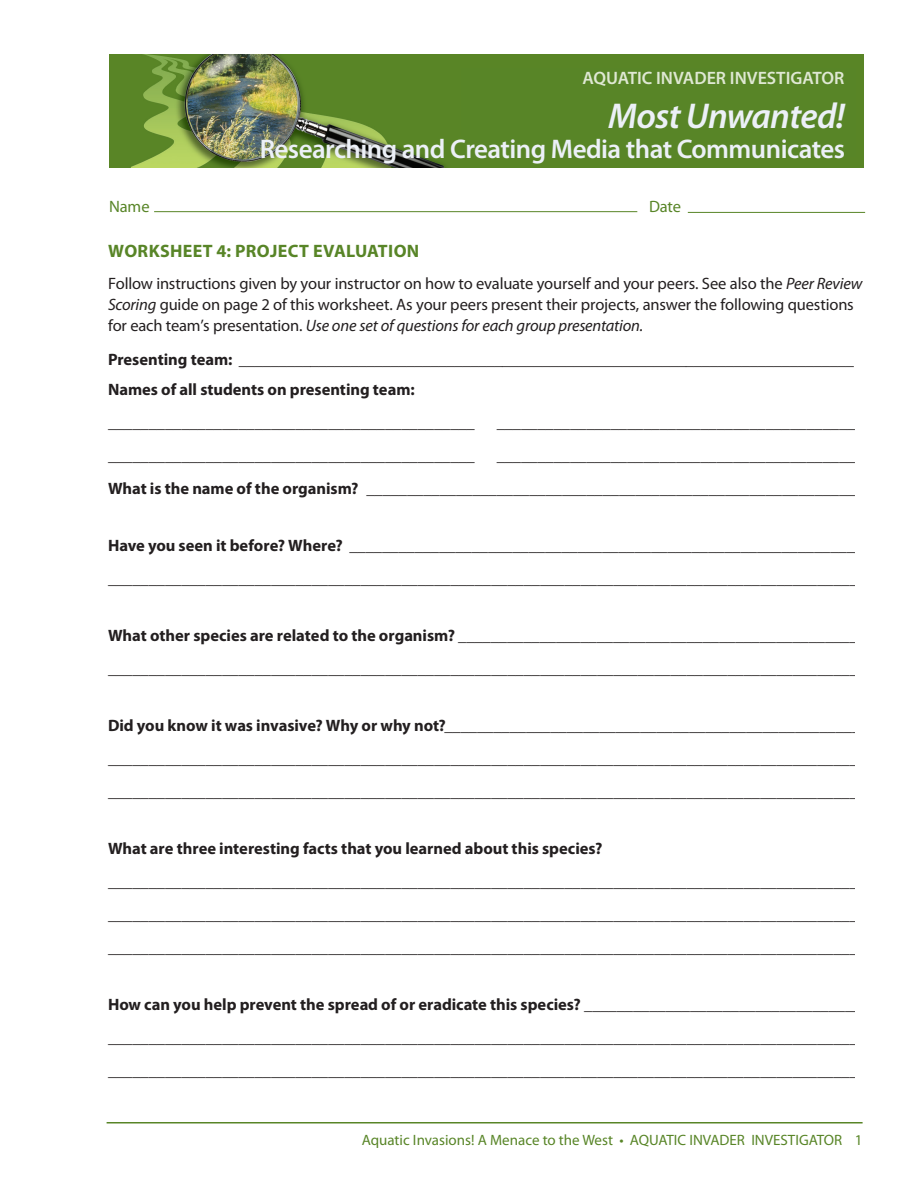
<style>
.page{position:relative;width:918px;height:1188px;background:#fff}
.page>*{position:absolute;margin:0;border:0;box-sizing:border-box;transform-origin:0 0}
.t1{font:italic 600 36px "Myriad Pro";letter-spacing:-.02em;color:#ecf0f7}
.t2{font:600 27px "Myriad Pro";letter-spacing:-.02em;color:#ecf0f7}
.Heading_1_-_caps{font:700 18px "Myriad Pro";letter-spacing:.02em;color:#588527}
.t3{font:600 18px "Myriad Pro";color:#dfe8d3}
.Teacher_-_question{font:16.5px/21px "Myriad Pro";letter-spacing:-.005em;color:#231f20}
.Teacher_-_question-2{font:700 16.5px "Myriad Pro";letter-spacing:-.005em;color:#231f20}
.Numbered_List{font:16.5px "Myriad Pro";letter-spacing:-.01em;color:#588527}
.t4{font:15px "Myriad Pro";color:#588527}
.s1{font-style:italic}
.s2{font-weight:700}
.s3{font-weight:400}
</style>
<div class="page">
<hr style="left:107px;top:1122px;width:756px;height:2px;background:#588527">
<hr style="left:154px;top:211px;width:483px;height:1px;background:#588527">
<hr style="left:688px;top:212px;width:177px;height:1px;background:#588527">
<img style="left:109px;top:54px;width:754px;height:113px">
<div style="left:462px;top:68px;width:394px;height:88px;background:#588527"></div>
<p class="t3" style="left:583px;top:67px;width:263px">AQUATIC INVADER INVESTIGATOR</p>
<p class="t1" style="left:608px;top:93px;width:238px">Most Unwanted!</p>
<p class="t2" style="left:260px;top:132px;width:587px">Researching and Creating Media that Communicates</p>
<p class="Numbered_List" style="left:109px;top:196px;width:42px">Name</p>
<p class="Numbered_List" style="left:649px;top:196px;width:33px">Date</p>
<p class="Heading_1_-_caps" style="left:108px;top:239px;width:313px">WORKSHEET 4: PROJECT EVALUATION</p>
<p class="Teacher_-_question" style="left:108px;top:273px;width:756px">Follow instructions given by your instructor on how to evaluate yourself and your peers. See also the <span class="s1">Peer Review<br>Scoring</span> guide on page 2 of this worksheet. As your peers present their projects, answer the following questions for each team’s presentation. <span class="s1">Use one set of questions for each group presentation.</span></p>
<p class="Teacher_-_question" style="left:108px;top:349px;width:747px"><span class="s2">Presenting team:</span> _____________________________________________________________________________</p>
<p class="Teacher_-_question-2" style="left:108px;top:379px;width:308px">Names of all students on presenting team:</p>
<p class="Teacher_-_question" style="left:108px;top:412px;width:368px">_____________________________________________</p>
<p class="Teacher_-_question" style="left:497px;top:412px;width:368px">_____________________________________________</p>
<p class="Teacher_-_question" style="left:108px;top:445px;width:368px">_____________________________________________</p>
<p class="Teacher_-_question" style="left:497px;top:445px;width:360px">____________________________________________</p>
<p class="Teacher_-_question" style="left:108px;top:478px;width:757px"><span class="s2">What is the name of the organism?</span> _____________________________________________________________</p>
<p class="Teacher_-_question" style="left:108px;top:535px;width:757px"><span class="s2">Have you seen it before? Where?</span> _______________________________________________________________</p>
<p class="Teacher_-_question" style="left:108px;top:568px;width:751px">____________________________________________________________________________________________</p>
<p class="Teacher_-_question" style="left:108px;top:625px;width:751px"><span class="s2">What other species are related to the organism?</span> _________________________________________________</p>
<p class="Teacher_-_question" style="left:108px;top:658px;width:751px">____________________________________________________________________________________________</p>
<p class="Teacher_-_question" style="left:108px;top:715px;width:754px"><span class="s2">Did you know it was invasive? Why or why not?</span>___________________________________________________</p>
<p class="Teacher_-_question" style="left:108px;top:748px;width:751px">____________________________________________________________________________________________</p>
<p class="Teacher_-_question" style="left:108px;top:781px;width:751px">____________________________________________________________________________________________</p>
<p class="Teacher_-_question-2" style="left:108px;top:838px;width:496px">What are three interesting facts that you learned about this species?</p>
<p class="Teacher_-_question" style="left:108px;top:871px;width:751px">____________________________________________________________________________________________</p>
<p class="Teacher_-_question" style="left:108px;top:904px;width:751px">____________________________________________________________________________________________</p>
<p class="Teacher_-_question" style="left:108px;top:937px;width:751px">____________________________________________________________________________________________</p>
<p class="Teacher_-_question-2" style="left:108px;top:994px;width:755px">How can you help prevent the spread of or eradicate this species? <span class="s3">__________________________________</span></p>
<p class="Teacher_-_question" style="left:108px;top:1027px;width:751px">____________________________________________________________________________________________</p>
<p class="Teacher_-_question" style="left:108px;top:1060px;width:751px">____________________________________________________________________________________________</p>
<p class="t4" style="left:362px;top:1131px;width:502px">Aquatic Invasions! A Menace to the West • AQUATIC INVADER INVESTIGATOR 1</p>
</div>
